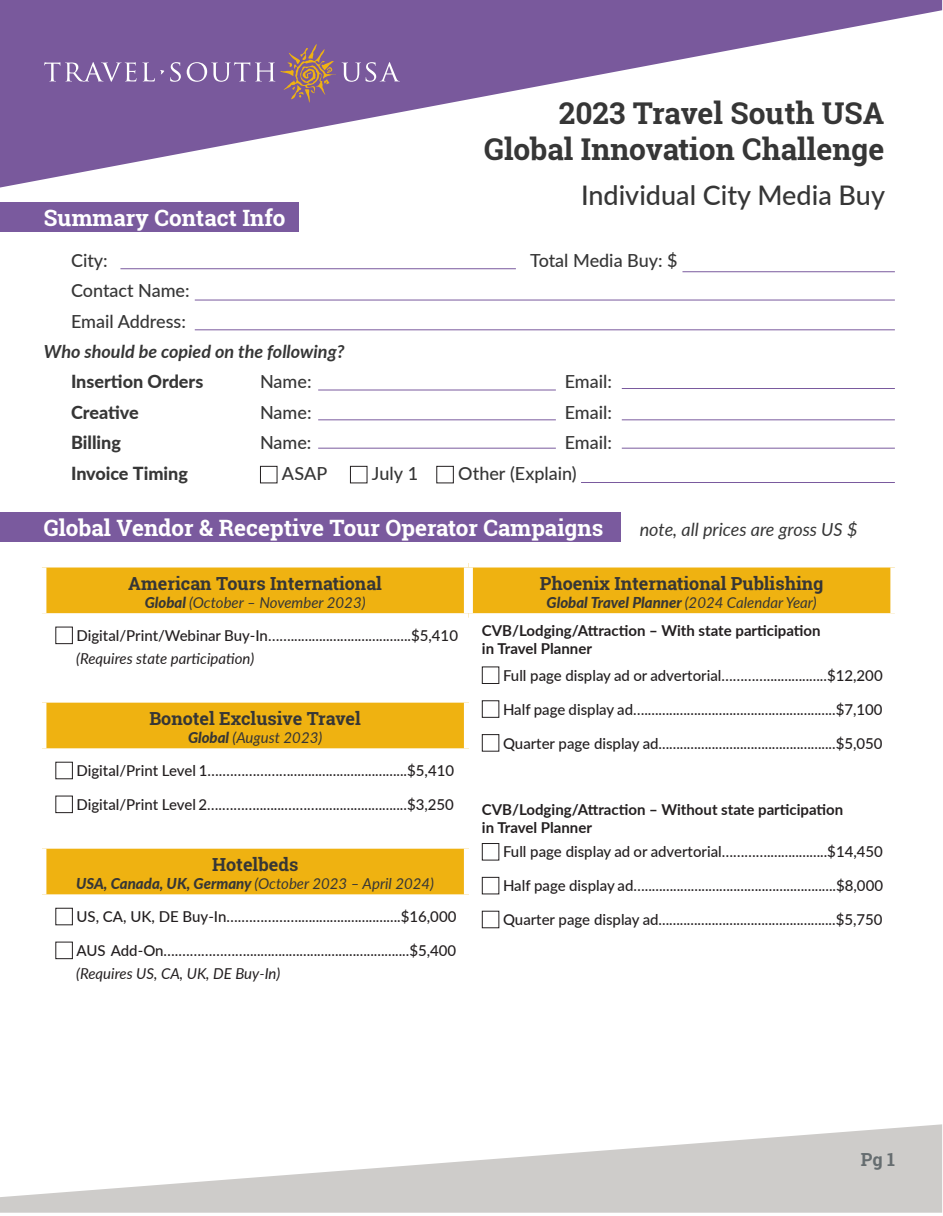
<style>
.page{position:relative;width:943px;height:1216px;background:#fff}
.page>*{position:absolute;margin:0;border:0;box-sizing:border-box;transform-origin:0 0}
.t1{font:700 30px/36px "Roboto Slab";color:#363636;text-align:right}
.t2{font:500 27px "Lato";color:#363636}
.t3{font:700 22.5px "Roboto Slab";color:#fff}
.t4{font:500 18px/30.3px "Lato";color:#363636}
.t5{font:700 18px "Roboto Slab";color:#363636}
.t6{font:800 18px "Lato";color:#363636}
.t7{font:italic 700 18px "Lato";color:#363636}
.t8{font:italic 18px "Lato";color:#363636}
.t9{font:700 18px "Roboto Slab";color:#666d70}
.t10{font:500 15px/33px "Lato";color:#231f20}
.t11{font:700 15px/18px "Lato";color:#231f20}
.t12{font:italic 15px "Lato";color:#231f20}
.t13{font:italic 800 15px "Lato";color:#363636}
.t14{font:italic 15px "Lato";color:#363636}
.s1{font-weight:800}
.s2{font-weight:400}
.s3{font-weight:800;font-style:italic;color:#363636}
.s4{font-weight:400;font-style:italic;color:#363636}
</style>
<div class="page">
<svg style="left:0;top:0;width:942px;height:188px"></svg>
<svg style="left:44px;top:62px;width:92px;height:20px;background:#957cb1"></svg>
<svg style="left:142px;top:62px;width:22px;height:19px"></svg>
<svg style="left:170px;top:62px;width:11px;height:20px"></svg>
<svg style="left:187px;top:44px;width:213px;height:59px;background:#856599"></svg>
<div style="left:0;top:202px;width:299px;height:30px;background:#7a5a9e"></div>
<div style="left:260px;top:466px;width:17px;height:17px;border:1px solid #231f20"></div>
<div style="left:350px;top:466px;width:17px;height:17px;border:1px solid #231f20"></div>
<div style="left:436px;top:466px;width:18px;height:17px;border:1px solid #231f20"></div>
<hr style="left:120px;top:268px;width:396px;height:1px;background:#7a5a9e">
<hr style="left:195px;top:299px;width:699px;height:1px;background:#7a5a9e">
<hr style="left:195px;top:329px;width:699px;height:1px;background:#7a5a9e">
<hr style="left:318px;top:389px;width:238px;height:1px;background:#7a5a9e">
<hr style="left:318px;top:419px;width:238px;height:1px;background:#7a5a9e">
<hr style="left:318px;top:447px;width:238px;height:1px;background:#7a5a9e">
<hr style="left:622px;top:388px;width:272px;height:1px;background:#7a5a9e">
<hr style="left:622px;top:419px;width:272px;height:1px;background:#7a5a9e">
<hr style="left:622px;top:447px;width:272px;height:1px;background:#7a5a9e">
<hr style="left:682px;top:271px;width:212px;height:1px;background:#7a5a9e">
<hr style="left:581px;top:482px;width:313px;height:1px;background:#7a5a9e">
<div style="left:0;top:512px;width:621px;height:30px;background:#7a5a9e"></div>
<div style="left:46px;top:567px;width:844px;height:46px;background:#efb211"></div>
<div style="left:464px;top:567px;width:9px;height:46px;background:#fff"></div>
<div style="left:482px;top:700px;width:17px;height:17px;border:1px solid #231f20"></div>
<div style="left:482px;top:734px;width:17px;height:17px;border:1px solid #231f20"></div>
<div style="left:482px;top:842px;width:17px;height:18px;border:1px solid #231f20"></div>
<div style="left:482px;top:876px;width:17px;height:18px;border:1px solid #231f20"></div>
<div style="left:42px;top:698px;width:426px;height:54px;background:#efb211"></div>
<div style="left:37px;top:693px;width:436px;height:9px;background:#fff"></div>
<div style="left:37px;top:702px;width:9px;height:46px;background:#fff"></div>
<div style="left:464px;top:702px;width:9px;height:46px;background:#fff"></div>
<div style="left:37px;top:748px;width:436px;height:9px;background:#fff"></div>
<div style="left:55px;top:761px;width:18px;height:18px;border:1px solid #231f20"></div>
<div style="left:42px;top:844px;width:426px;height:54px;background:#efb211"></div>
<div style="left:37px;top:839px;width:436px;height:9px;background:#fff"></div>
<div style="left:37px;top:848px;width:9px;height:46px;background:#fff"></div>
<div style="left:464px;top:848px;width:9px;height:46px;background:#fff"></div>
<div style="left:37px;top:894px;width:436px;height:9px;background:#fff"></div>
<div style="left:55px;top:907px;width:18px;height:17px;border:1px solid #231f20"></div>
<svg style="left:0;top:1124px;width:942px;height:88px;fill:#ceccca"></svg>
<h1 class="t1" style="left:484px;top:94px;width:401px">2023 Travel South USA<br>Global Innovation Challenge</h1>
<h2 class="t2" style="left:581px;top:175px;width:305px">Individual City Media Buy</h2>
<h3 class="t3" style="left:44px;top:202px;width:243px">Summary Contact Info</h3>
<p class="t4" style="left:71px;top:245px;width:38px">City:</p>
<p class="t4" style="left:530px;top:245px;width:149px">Total Media Buy: $</p>
<p class="t4" style="left:71px;top:275px;width:120px">Contact Name:<br>Email Address:</p>
<p class="t7" style="left:44px;top:338px;width:302px">Who should be copied on the following?</p>
<p class="t6" style="left:71px;top:368px;width:134px">Insertion Orders</p>
<p class="t4" style="left:260px;top:365px;width:53px">Name:</p>
<p class="t4" style="left:564px;top:365px;width:49px">Email:</p>
<p class="t6" style="left:71px;top:398px;width:69px">Creative</p>
<p class="t4" style="left:260px;top:396px;width:53px">Name:</p>
<p class="t4" style="left:564px;top:396px;width:49px">Email:</p>
<p class="t6" style="left:71px;top:428px;width:52px">Billing</p>
<p class="t4" style="left:260px;top:426px;width:53px">Name:</p>
<p class="t4" style="left:564px;top:426px;width:49px">Email:</p>
<p class="t6" style="left:71px;top:460px;width:118px">Invoice Timing</p>
<p class="t4" style="left:282px;top:457px;width:47px">ASAP</p>
<p class="t4" style="left:372px;top:457px;width:48px">July 1</p>
<p class="t4" style="left:458px;top:457px;width:120px">Other (Explain)</p>
<h3 class="t3" style="left:44px;top:512px;width:561px">Global Vendor &amp; Receptive Tour Operator Campaigns</h3>
<p class="t8" style="left:639px;top:516px;width:219px">note, all prices are gross US $</p>
<p class="t5" style="left:128px;top:571px;width:255px">American Tours International</p>
<p class="t14" style="left:145px;top:591px;width:222px"><span class="s1">Global</span> (October – November 2023)</p>
<p class="t5" style="left:539px;top:571px;width:285px">Phoenix International Publishing</p>
<p class="t13" style="left:546px;top:591px;width:271px">Global Travel Planner <span class="s2">(2024 Calendar Year)</span></p>
<p class="t10" style="left:77px;top:618px;width:383px">Digital/Print/Webinar Buy-In……..................................$5,410</p>
<p class="t12" style="left:76px;top:647px;width:179px">(Requires state participation)</p>
<p class="t5" style="left:149px;top:706px;width:213px">Bonotel Exclusive Travel</p>
<p class="t10" style="left:77px;top:720px;width:379px;text-indent:111px"><span class="s3">Global</span> <span class="s4">(August 2023)<br></span>Digital/Print Level 1….……………….................................$5,410</p>
<p class="t10" style="left:77px;top:787px;width:379px">Digital/Print Level 2….………........……….........................$3,250</p>
<p class="t5" style="left:212px;top:852px;width:88px">Hotelbeds</p>
<p class="t10" style="left:76px;top:866px;width:382px"><span class="s3">USA, Canada, UK, Germany</span> <span class="s4">(October 2023 – April 2024)<br></span>US, CA, UK, DE Buy-In….…………….............................$16,000</p>
<p class="t10" style="left:77px;top:933px;width:381px">AUS Add-On….………………..............................................$5,400</p>
<p class="t12" style="left:76px;top:962px;width:205px">(Requires US, CA, UK, DE Buy-In)</p>
<p class="t11" style="left:482px;top:620px;width:340px">CVB/Lodging/Attraction – With state participation in Travel Planner</p>
<p class="t10" style="left:503px;top:658px;width:381px">Full page display ad or advertorial………….................$12,200</p>
<p class="t10" style="left:503px;top:692px;width:381px">Half page display ad…......................................................$7,100</p>
<p class="t10" style="left:503px;top:725px;width:381px">Quarter page display ad..................................................$5,050</p>
<p class="t11" style="left:482px;top:800px;width:363px">CVB/Lodging/Attraction – Without state participation in Travel Planner</p>
<p class="t10" style="left:503px;top:834px;width:381px">Full page display ad or advertorial………….................$14,450</p>
<p class="t10" style="left:503px;top:868px;width:381px">Half page display ad…......................................................$8,000</p>
<p class="t10" style="left:503px;top:902px;width:381px">Quarter page display ad..................................................$5,750</p>
<p class="t9" style="left:860px;top:1146px;width:36px">Pg 1</p>
</div>
